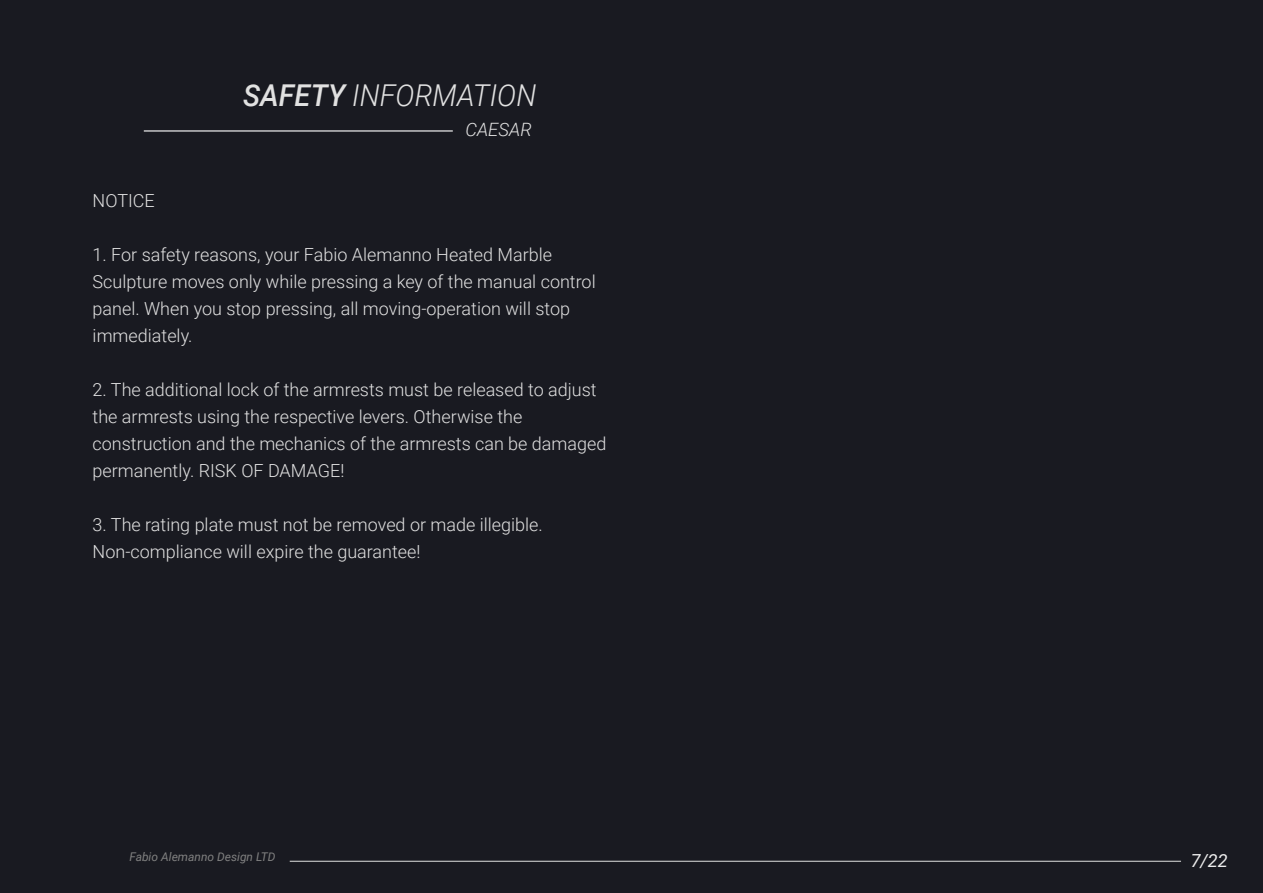
<style>
.page{position:relative;width:1263px;height:893px;background:#191a21}
.page>*{position:absolute;margin:0;border:0;box-sizing:border-box;transform-origin:0 0}
.t1{font:italic 300 30.15px "Roboto";color:#e1e1e1;scale:.96 1}
.t2{font:italic 300 18.45px "Roboto";color:#e1e1e1}
.t3{font:300 18px/27px "Roboto";color:#e1e1e1}
.t4{font:italic 18px "Roboto";color:#ededed}
.t5{font:italic 12px "Roboto";color:#808080}
.s1{font-weight:500}
</style>
<div class="page">
<hr style="left:290px;top:861px;width:891px;height:1px;background:#e1e1e1">
<hr style="left:144px;top:130px;width:309px;height:2px;background:#fff">
<p class="t3" style="left:93px;top:187px;width:64px">NOTICE</p>
<h1 class="t1" style="left:243px;top:74px;width:307px"><span class="s1">SAFETY</span> INFORMATION</h1>
<p class="t2" style="left:465px;top:116px;width:68px">CAESAR</p>
<p class="t3" style="left:93px;top:241px;width:505px">1. For safety reasons, your Fabio Alemanno Heated Marble Sculpture moves only while pressing a key of the manual control panel. When you stop pressing, all moving-operation will stop immediately.</p>
<p class="t3" style="left:93px;top:376px;width:515px">2. The additional lock of the armrests must be released to adjust the armrests using the respective levers. Otherwise the construction and the mechanics of the armrests can be damaged permanently. RISK OF DAMAGE!</p>
<p class="t3" style="left:93px;top:511px;width:452px">3. The rating plate must not be removed or made illegible.<br>Non-compliance will expire the guarantee!</p>
<p class="t5" style="left:129px;top:848px;width:148px">Fabio Alemanno Design LTD</p>
<p class="t4" style="left:1191px;top:848px;width:38px">7/22</p>
</div>
